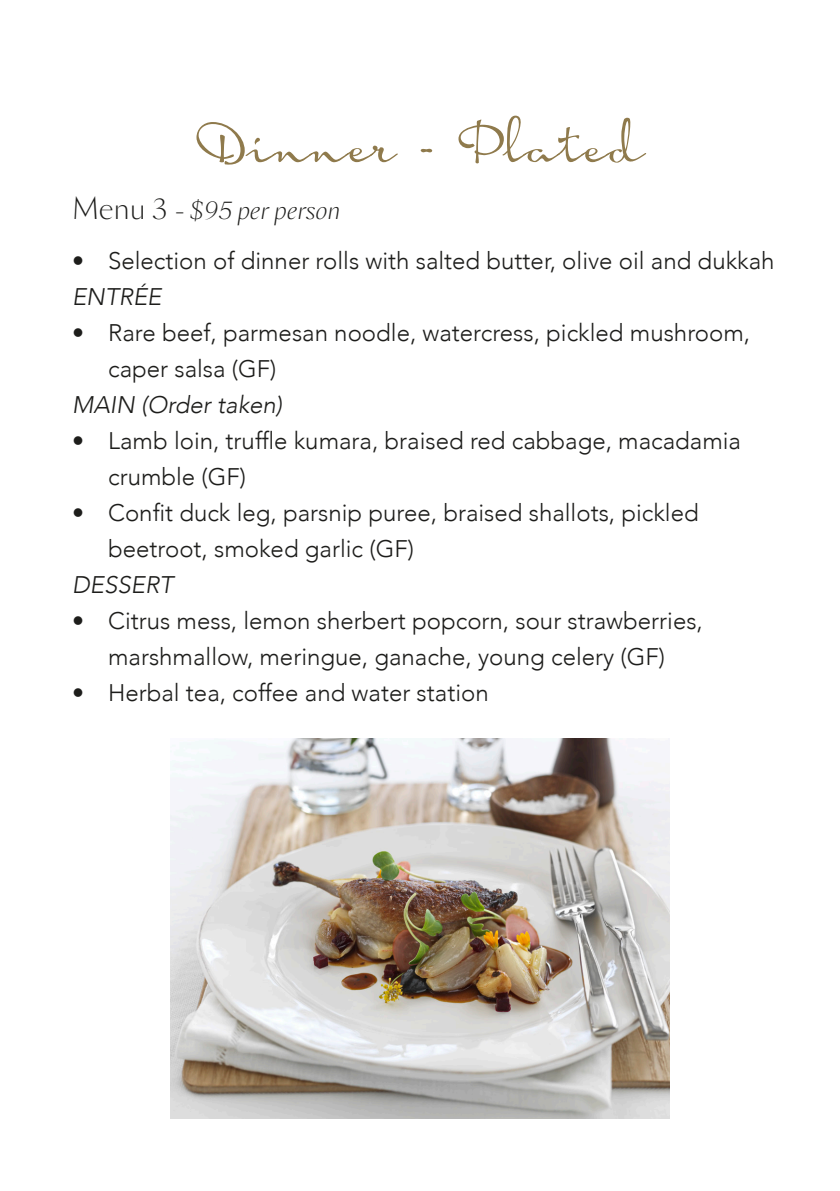
<style>
.page{position:relative;width:840px;height:1191px;background:#fff}
.page>*{position:absolute;margin:0;border:0;box-sizing:border-box;transform-origin:0 0}
.t1{font:60px "Hoof Brush Rose";color:#8f7a4c}
.t2{font:300 24px/36px "Avenir";color:#1d1d1b}
.t3{font:italic 300 24px "Avenir";color:#1d1d1b}
.t4{font:italic 300 24px "Sang Bleu Sans";color:#1d1d1b}
.s1{font-style:normal;font-size:28px}
</style>
<div class="page">
<img style="left:170px;top:738px;width:499px;height:381px">
<p class="t1" style="left:195px;top:110px;width:451px">Dinner - Plated</p>
<p class="t4" style="left:72px;top:195px;width:270px"><span class="s1">Menu 3</span> - $95 per person</p>
<p class="t2" style="left:72px;top:243px;width:703px">• Selection of dinner rolls with salted butter, olive oil and dukkah</p>
<p class="t3" style="left:72px;top:282px;width:91px">ENTRÉE</p>
<p class="t2" style="left:108px;top:315px;width:643px;text-indent:-36px">• Rare beef, parmesan noodle, watercress, pickled mushroom, caper salsa (GF)</p>
<p class="t3" style="left:72px;top:390px;width:211px">MAIN (Order taken)</p>
<p class="t2" style="left:108px;top:423px;width:634px;text-indent:-36px">• Lamb loin, truffle kumara, braised red cabbage, macadamia crumble (GF)</p>
<p class="t2" style="left:108px;top:495px;width:591px;text-indent:-36px">• Confit duck leg, parsnip puree, braised shallots, pickled beetroot, smoked garlic (GF)</p>
<p class="t3" style="left:72px;top:570px;width:103px">DESSERT</p>
<p class="t2" style="left:72px;top:603px;width:632px;text-align:center">• Citrus mess, lemon sherbert popcorn, sour strawberries, marshmallow, meringue, ganache, young celery (GF)</p>
<p class="t2" style="left:72px;top:675px;width:418px">• Herbal tea, coffee and water station</p>
</div>
